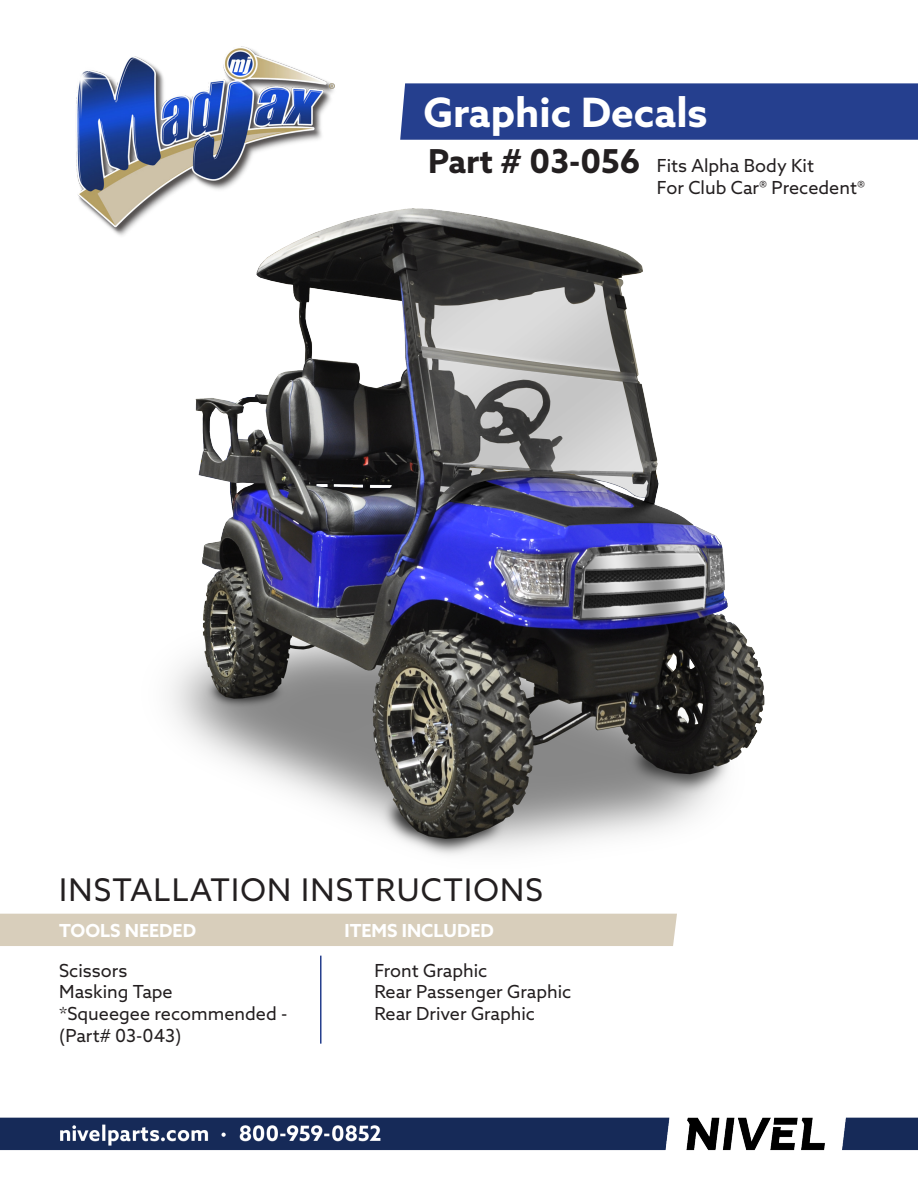
<style>
.page{position:relative;width:918px;height:1188px;background:#fff}
.page>*{position:absolute;margin:0;border:0;box-sizing:border-box;transform-origin:0 0}
.t1{font:700 40.5px "Azo Sans";color:#fff}
.t2{font:700 33px "Azo Sans";color:#231f20}
.t3{font:31.2px "Azo Sans";letter-spacing:.04em;color:#231f20}
.t4{font:18px/21.6px "Azo Sans";color:#231f20}
.t5{font:700 18px "Azo Sans";color:#fff}
</style>
<div class="page">
<img style="left:170px;top:208px;width:595px;height:647px">
<img style="left:0;top:1117px;width:918px;height:34px">
<img style="left:76px;top:46px;width:319px;height:207px">
<div style="left:400px;top:83px;width:518px;height:57px;background:#253f8e"></div>
<div style="left:0;top:914px;width:677px;height:32px;background:#d8cebb"></div>
<hr style="left:320px;top:956px;width:2px;height:88px;background:#253f8e">
<p class="t1" style="left:423px;top:85px;width:286px">Graphic Decals</p>
<p class="t2" style="left:428px;top:139px;width:214px">Part # 03-056</p>
<p class="t4" style="left:657px;top:155px;width:159px">Fits Alpha Body Kit</p>
<p class="t4" style="left:657px;top:176px;width:210px">For Club Car® Precedent®</p>
<p class="t3" style="left:59px;top:870px;width:485px">INSTALLATION INSTRUCTIONS</p>
<p class="t5" style="left:59px;top:919px;width:138px">TOOLS NEEDED</p>
<p class="t5" style="left:344px;top:919px;width:151px">ITEMS INCLUDED</p>
<p class="t4" style="left:59px;top:959px;width:70px">Scissors</p>
<p class="t4" style="left:59px;top:981px;width:115px">Masking Tape</p>
<p class="t4" style="left:59px;top:1003px;width:230px">*Squeegee recommended - (Part# 03-043)</p>
<p class="t4" style="left:374px;top:959px;width:114px">Front Graphic</p>
<p class="t4" style="left:374px;top:981px;width:198px">Rear Passenger Graphic</p>
<p class="t4" style="left:374px;top:1003px;width:162px">Rear Driver Graphic</p>
</div>
